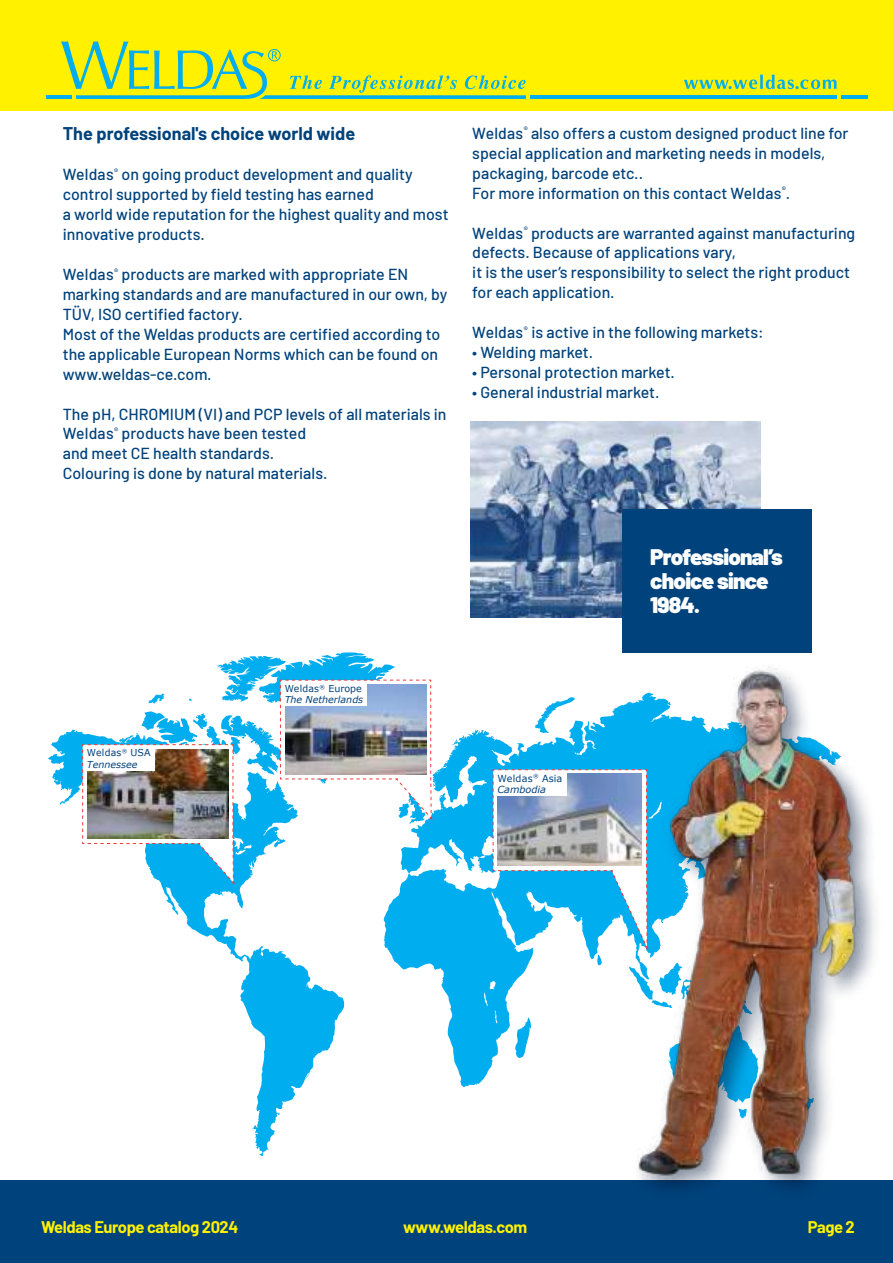
<style>
.page{position:relative;width:893px;height:1263px;background:#fff}
.page>*{position:absolute;margin:0;border:0;box-sizing:border-box;transform-origin:0 0}
.t1{font:900 22.5px/24px "Barlow";letter-spacing:-.035em;color:#fff}
.t2{font:700 18px "Barlow";color:#00427b}
.t3{font:700 16.5px "Barlow";letter-spacing:-.025em;color:#fff100}
.t4{font:500 15.9px/20px "Barlow";color:#00427b}
.t5{font:9.75px/11.7px "Verdana";letter-spacing:.01em;color:#00427b}
.t6{font:italic 9.6px/11.4px "Verdana";color:#00427b}
.t7{font:9.6px/11.4px "Verdana";letter-spacing:.015em;color:#00427b}
.s1{font-style:italic}
.s2{font-style:normal}
</style>
<div class="page">
<div style="left:0;top:0;width:893px;height:111px;background:#fff100"></div>
<div style="left:0;top:1180px;width:893px;height:83px;background:#00427b"></div>
<svg style="left:383px;top:697px;width:230px;height:390px;fill:#00adef"></svg>
<svg style="left:48px;top:729px;width:296px;height:427px"></svg>
<svg style="left:82px;top:652px;width:351px;height:233px"></svg>
<img style="left:87px;top:749px;width:141px;height:90px">
<div style="left:84px;top:747px;width:71px;height:23px;background:#fff"></div>
<img style="left:613px;top:652px;width:263px;height:537px">
<img style="left:470px;top:422px;width:291px;height:195px">
<div style="left:622px;top:509px;width:190px;height:143px;background:#00427b"></div>
<img style="left:492px;top:769px;width:266px;height:349px">
<img style="left:498px;top:774px;width:144px;height:91px">
<div style="left:495px;top:772px;width:72px;height:24px;background:#fff"></div>
<svg style="left:684px;top:75px;width:153px;height:14px"></svg>
<hr style="left:530px;top:95px;width:307px;height:4px;background:#00adef">
<hr style="left:841px;top:95px;width:27px;height:4px;background:#00adef">
<hr style="left:46px;top:95px;width:26px;height:4px;background:#00adef">
<svg style="left:61px;top:41px;width:465px;height:58px"></svg>
<p class="t2" style="left:63px;top:120px;width:294px">The professional's choice world wide</p>
<p class="t4" style="left:63px;top:163px;width:387px">Weldas<sup>®</sup> on going product development and quality control supported by field testing has earned<br>a world wide reputation for the highest quality and most innovative products.</p>
<p class="t4" style="left:63px;top:263px;width:386px">Weldas<sup>®</sup> products are marked with appropriate EN marking standards and are manufactured in our own, by TÜV, ISO certified factory.<br>Most of the Weldas products are certified according to the applicable European Norms which can be found on www.weldas-ce.com.</p>
<p class="t4" style="left:63px;top:402px;width:385px">The pH, CHROMIUM (VI) and PCP levels of all materials in Weldas<sup>®</sup> products have been tested<br>and meet CE health standards.<br>Colouring is done by natural materials.</p>
<p class="t4" style="left:472px;top:122px;width:378px">Weldas<sup>®</sup> also offers a custom designed product line for special application and marketing needs in models, packaging, barcode etc..<br>For more information on this contact Weldas<sup>®</sup>.</p>
<p class="t4" style="left:472px;top:222px;width:384px">Weldas<sup>®</sup> products are warranted against manufacturing defects. Because of applications vary,<br>it is the user’s responsibility to select the right product for each application.</p>
<p class="t4" style="left:472px;top:321px;width:293px">Weldas<sup>®</sup> is active in the following markets:</p>
<p class="t4" style="left:472px;top:341px;width:122px">• Welding market.</p>
<p class="t4" style="left:472px;top:361px;width:204px">• Personal protection market.</p>
<p class="t4" style="left:472px;top:381px;width:189px">• General industrial market.</p>
<h1 class="t1" style="left:650px;top:543px;width:134px">Professional’s choice since<br>1984.</h1>
<p class="t7" style="left:87px;top:747px;width:65px">Weldas<sup>®</sup> USA<br><span class="s1">Tennessee</span></p>
<p class="t6" style="left:285px;top:682px;width:80px"><span class="s2">Weldas</span><sup>®</sup> <span class="s2">Europe<br></span>The Netherlands</p>
<p class="t5" style="left:497px;top:772px;width:66px">Weldas<sup>®</sup> Asia<br><span class="s1">Cambodia</span></p>
<p class="t3" style="left:41px;top:1215px;width:199px">Weldas Europe catalog 2024</p>
<p class="t3" style="left:403px;top:1215px;width:126px">www.weldas.com</p>
<p class="t3" style="left:808px;top:1215px;width:49px">Page 2</p>
</div>
